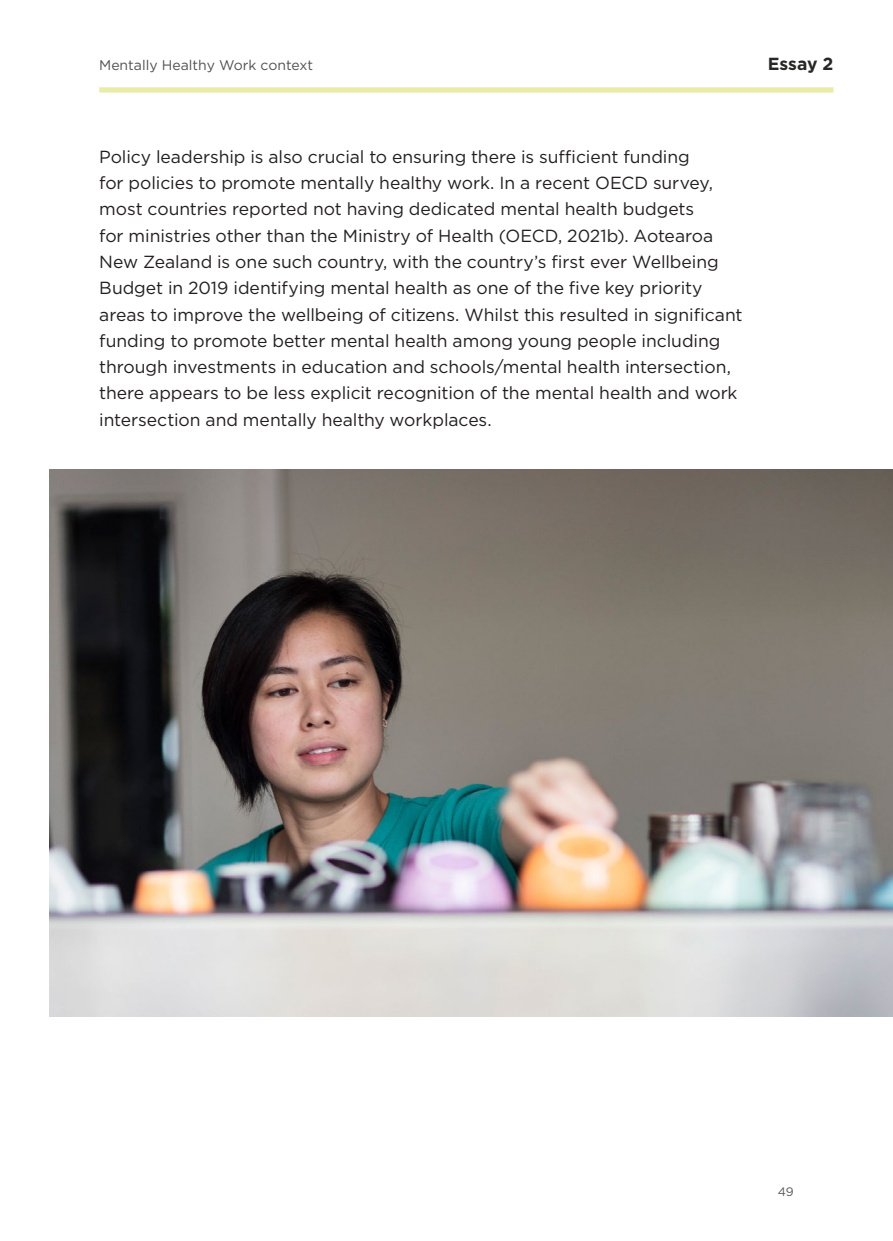
<style>
.page{position:relative;width:893px;height:1241px;background:#fff}
.page>*{position:absolute;margin:0;border:0;box-sizing:border-box;transform-origin:0 0}
.t1{font:17.5px/26.2px "Gotham";letter-spacing:-.005em;color:#231f20}
.t2{font:700 17.5px "Gotham";color:#272725}
.t3{font:14px "Gotham";color:#525251}
.t4{font:12.25px "Gotham";color:#58595b}
</style>
<div class="page">
<div style="left:99px;top:87px;width:734px;height:6px;background:#e7eda7"></div>
<img style="left:50px;top:470px;width:843px;height:545px">
<p class="t3" style="left:99px;top:56px;width:215px">Mentally Healthy Work context</p>
<p class="t2" style="left:768px;top:53px;width:67px">Essay 2</p>
<p class="t1" style="left:99px;top:143px;width:645px">Policy leadership is also crucial to ensuring there is sufficient funding<br>for policies to promote mentally healthy work. In a recent OECD survey, most countries reported not having dedicated mental health budgets<br>for ministries other than the Ministry of Health (OECD, 2021b). Aotearoa New Zealand is one such country, with the country’s first ever Wellbeing Budget in 2019 identifying mental health as one of the five key priority areas to improve the wellbeing of citizens. Whilst this resulted in significant funding to promote better mental health among young people including through investments in education and schools/mental health intersection, there appears to be less explicit recognition of the mental health and work intersection and mentally healthy workplaces.</p>
<p class="t4" style="left:778px;top:1183px;width:18px">49</p>
</div>
